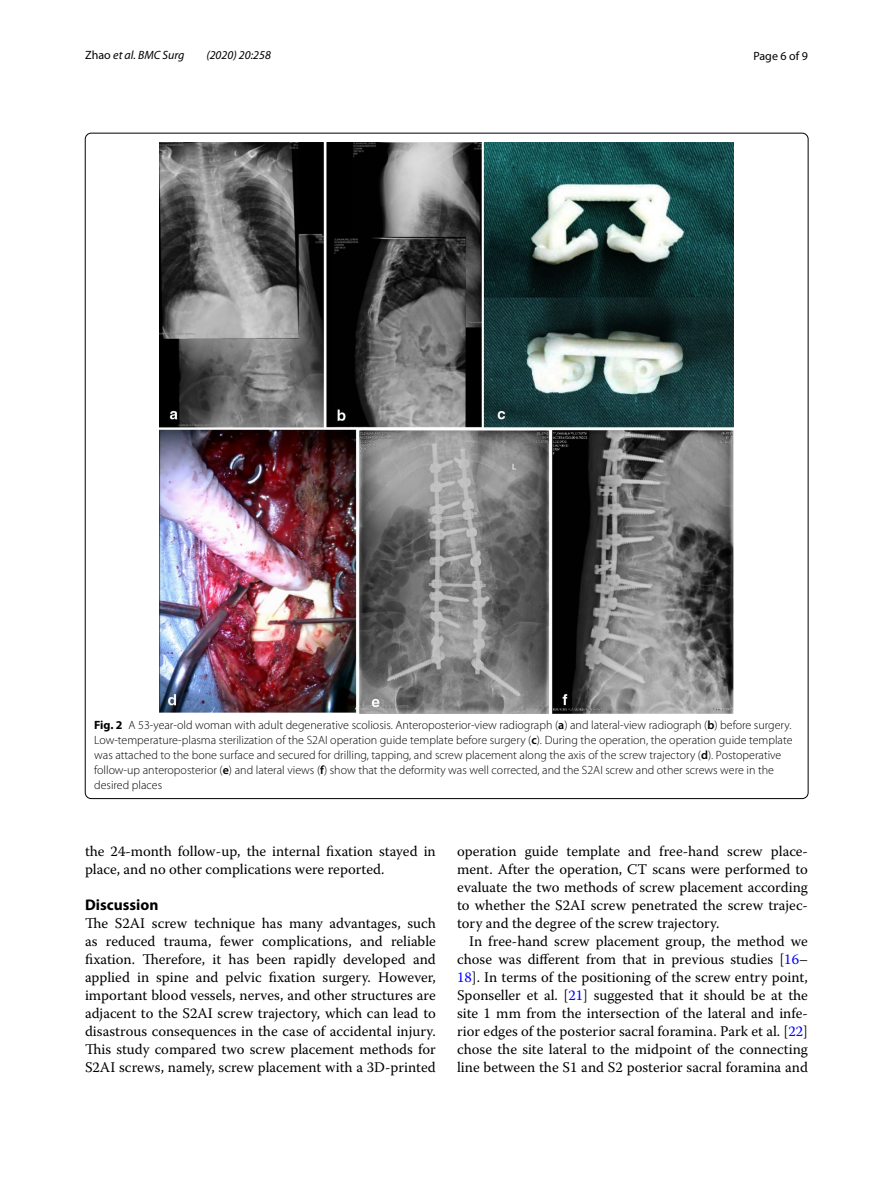
<style>
.page{position:relative;width:893px;height:1187px;background:#fff}
.page>*{position:absolute;margin:0;border:0;box-sizing:border-box;transform-origin:0 0}
.t1{font:700 15.45px "Myriad Pro";color:#000}
.t2{font:14.7px/18px "Warnock Pro";color:#000;text-align:justify}
.t3{font:300 12px/15px "Myriad Pro";color:#000}
.t4{font:italic 12px "Myriad Pro";color:#000}
.t5{font:12px "Myriad Pro";color:#000}
.s1{font-style:normal}
.s2{font-weight:700}
.s3{font-weight:600}
.s4{color:#00f}
</style>
<div class="page">
<img style="left:160px;top:142px;width:574px;height:571px">
<p class="t4" style="left:85px;top:48px;width:101px"><span class="s1">Zhao</span> et al. BMC Surg</p>
<p class="t4" style="left:206px;top:48px;width:66px">(2020) 20:258</p>
<p class="t5" style="left:753px;top:48px;width:56px">Page 6 of 9</p>
<p class="t3" style="left:94px;top:717px;width:700px"><span class="s2">Fig. 2</span> A 53-year-old woman with adult degenerative scoliosis. Anteroposterior-view radiograph (<span class="s3">a</span>) and lateral-view radiograph (<span class="s3">b</span>) before surgery.<br>Low-temperature-plasma sterilization of the S2AI operation guide template before surgery (<span class="s3">c</span>). During the operation, the operation guide template was attached to the bone surface and secured for drilling, tapping, and screw placement along the axis of the screw trajectory (<span class="s3">d</span>). Postoperative follow-up anteroposterior (<span class="s3">e</span>) and lateral views (<span class="s3">f</span>) show that the deformity was well corrected, and the S2AI screw and other screws were in the desired places</p>
<p class="t2" style="left:85px;top:841px;width:352px">the 24-month follow-up, the internal fixation stayed in place, and no other complications were reported.</p>
<p class="t1" style="left:85px;top:894px;width:75px">Discussion</p>
<p class="t2" style="left:85px;top:913px;width:352px">The S2AI screw technique has many advantages, such as reduced trauma, fewer complications, and reliable fixation. Therefore, it has been rapidly developed and applied in spine and pelvic fixation surgery. However, important blood vessels, nerves, and other structures are adjacent to the S2AI screw trajectory, which can lead to disastrous consequences in the case of accidental injury.<br>This study compared two screw placement methods for S2AI screws, namely, screw placement with a 3D-printed</p>
<p class="t2" style="left:457px;top:841px;width:352px">operation guide template and free-hand screw place&shy;ment. After the operation, CT scans were performed to evaluate the two methods of screw placement according to whether the S2AI screw penetrated the screw trajec&shy;tory and the degree of the screw trajectory.</p>
<p class="t2" style="left:457px;top:931px;width:352px;text-indent:12px">In free-hand screw placement group, the method we chose was different from that in previous studies [<span class="s4">16</span>– <span class="s4">18</span>]. In terms of the positioning of the screw entry point, Sponseller et al. [<span class="s4">21</span>] suggested that it should be at the site 1 mm from the intersection of the lateral and infe&shy;rior edges of the posterior sacral foramina. Park et al. [<span class="s4">22</span>] chose the site lateral to the midpoint of the connecting line between the S1 and S2 posterior sacral foramina and</p>
</div>
